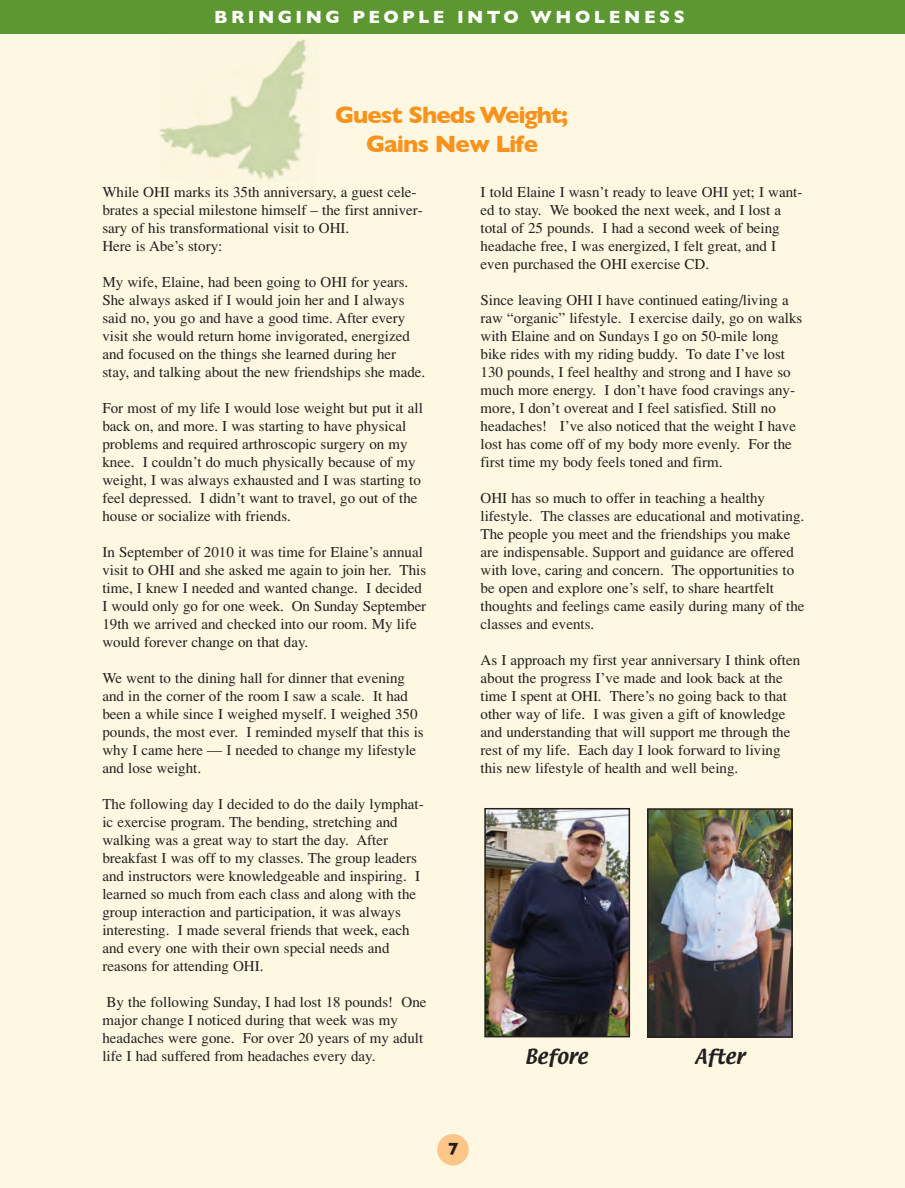
<style>
.page{position:relative;width:905px;height:1188px;background:#fff}
.page>*{position:absolute;margin:0;border:0;box-sizing:border-box;transform-origin:0 0}
.t1{font:700 24px/28.8px "Gill Sans";letter-spacing:-.04em;color:#f7931d;text-align:center}
.t2{font:700 18px "Gill Sans";letter-spacing:.19em;color:#fff}
.t3{font:18px "Textile";color:#231f20}
.t4{font:700 18px "Gill Sans";color:#231f20}
.t5{font:15px/18px "Times";color:#231f20}
</style>
<div class="page">
<div style="left:0;top:2px;width:904px;height:1186px;background:#fef7e1"></div>
<div style="left:0;top:0;width:904px;height:34px;background:#5c9731"></div>
<img style="left:160px;top:39px;width:147px;height:141px">
<img style="left:487px;top:811px;width:140px;height:223px">
<div style="left:484px;top:808px;width:146px;height:229px;border:2px solid #231f20"></div>
<img style="left:650px;top:811px;width:139px;height:224px">
<div style="left:647px;top:808px;width:145px;height:230px;border:2px solid #231f20"></div>
<div style="left:437px;top:1134px;width:31px;height:31px;background:#fdc689;border-radius:50%"></div>
<p class="t2" style="left:214px;top:7px;width:472px">BRINGING PEOPLE INTO WHOLENESS</p>
<h1 class="t1" style="left:335px;top:101px;width:235px">Guest Sheds Weight;<br>Gains New Life</h1>
<p class="t5" style="left:102px;top:184px;width:322px">While OHI marks its 35th anniversary, a guest cele&shy;brates a special milestone himself – the first anniver&shy;sary of his transformational visit to OHI.<br>Here is Abe’s story:</p>
<p class="t5" style="left:102px;top:274px;width:324px">My wife, Elaine, had been going to OHI for years.<br>She always asked if I would join her and I always said no, you go and have a good time. After every visit she would return home invigorated, energized and focused on the things she learned during her stay, and talking about the new friendships she made.</p>
<p class="t5" style="left:102px;top:400px;width:322px">For most of my life I would lose weight but put it all back on, and more. I was starting to have physical problems and required arthroscopic surgery on my knee. I couldn’t do much physically because of my weight, I was always exhausted and I was starting to feel depressed. I didn’t want to travel, go out of the house or socialize with friends.</p>
<p class="t5" style="left:102px;top:544px;width:325px">In September of 2010 it was time for Elaine’s annual visit to OHI and she asked me again to join her. This time, I knew I needed and wanted change. I decided I would only go for one week. On Sunday September 19th we arrived and checked into our room. My life would forever change on that day.</p>
<p class="t5" style="left:102px;top:670px;width:323px">We went to the dining hall for dinner that evening and in the corner of the room I saw a scale. It had been a while since I weighed myself. I weighed 350 pounds, the most ever. I reminded myself that this is why I came here — I needed to change my lifestyle and lose weight.</p>
<p class="t5" style="left:102px;top:796px;width:323px">The following day I decided to do the daily lymphat&shy;ic exercise program. The bending, stretching and walking was a great way to start the day. After breakfast I was off to my classes. The group leaders and instructors were knowledgeable and inspiring. I learned so much from each class and along with the group interaction and participation, it was always interesting. I made several friends that week, each and every one with their own special needs and reasons for attending OHI.</p>
<p class="t5" style="left:102px;top:994px;width:325px">By the following Sunday, I had lost 18 pounds! One major change I noticed during that week was my headaches were gone. For over 20 years of my adult life I had suffered from headaches every day.</p>
<p class="t5" style="left:480px;top:184px;width:323px">I told Elaine I wasn’t ready to leave OHI yet; I want&shy;ed to stay. We booked the next week, and I lost a total of 25 pounds. I had a second week of being headache free, I was energized, I felt great, and I even purchased the OHI exercise CD.</p>
<p class="t5" style="left:480px;top:292px;width:323px">Since leaving OHI I have continued eating/living a raw “organic” lifestyle. I exercise daily, go on walks with Elaine and on Sundays I go on 50-mile long bike rides with my riding buddy. To date I’ve lost 130 pounds, I feel healthy and strong and I have so much more energy. I don’t have food cravings any&shy;more, I don’t overeat and I feel satisfied. Still no headaches! I’ve also noticed that the weight I have lost has come off of my body more evenly. For the first time my body feels toned and firm.</p>
<p class="t5" style="left:480px;top:490px;width:325px">OHI has so much to offer in teaching a healthy lifestyle. The classes are educational and motivating.<br>The people you meet and the friendships you make are indispensable. Support and guidance are offered with love, caring and concern. The opportunities to be open and explore one’s self, to share heartfelt thoughts and feelings came easily during many of the classes and events.</p>
<p class="t5" style="left:480px;top:652px;width:321px">As I approach my first year anniversary I think often about the progress I’ve made and look back at the time I spent at OHI. There’s no going back to that other way of life. I was given a gift of knowledge and understanding that will support me through the rest of my life. Each day I look forward to living this new lifestyle of health and well being.</p>
<p class="t3" style="left:524px;top:1046px;width:64px">Before</p>
<p class="t3" style="left:695px;top:1046px;width:51px">After</p>
<p class="t4" style="left:448px;top:1138px;width:12px">7</p>
</div>
